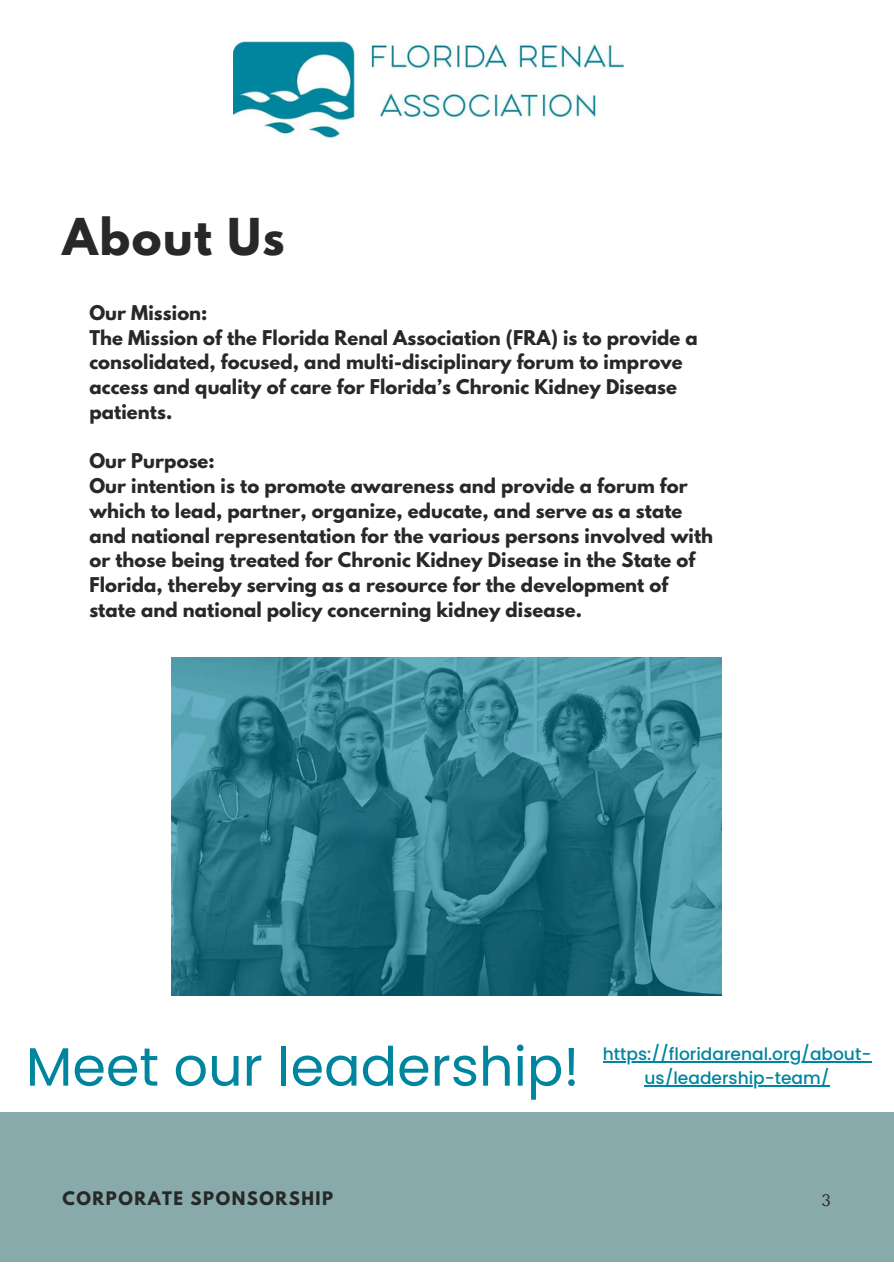
<style>
.page{position:relative;width:894px;height:1264px;background:#fff}
.page>*{position:absolute;margin:0;border:0;box-sizing:border-box;transform-origin:0 0}
.t1{font:54px "Poppins";color:#00859f}
.t2{font:700 45px "League Spartan";letter-spacing:.035em;color:#282828}
.t3{font:700 18px/24.8px "League Spartan";letter-spacing:.005em;color:#282828}
.t4{font:500 17.1px "Poppins";color:#00859f}
.t5{font:700 16.5px "League Spartan";letter-spacing:.09em;color:#282828}
.t6{font:16.5px "Tenor Sans";color:#282828}
</style>
<div class="page">
<div style="left:0;top:1111px;width:893px;height:150px;background:#8aa"></div>
<img style="left:234px;top:41px;width:391px;height:98px">
<img style="left:172px;top:657px;width:549px;height:338px">
<hr style="left:602px;top:1061px;width:269px;height:1px;background:#00859f">
<hr style="left:644px;top:1085px;width:185px;height:1px;background:#00859f">
<p class="t2" style="left:63px;top:214px;width:223px">About Us</p>
<p class="t3" style="left:89px;top:302px;width:120px">Our Mission:</p>
<p class="t3" style="left:89px;top:327px;width:610px">The Mission of the Florida Renal Association (FRA) is to provide a consolidated, focused, and multi-disciplinary forum to improve access and quality of care for Florida’s Chronic Kidney Disease patients.</p>
<p class="t3" style="left:89px;top:451px;width:127px">Our Purpose:</p>
<p class="t3" style="left:89px;top:476px;width:625px">Our intention is to promote awareness and provide a forum for which to lead, partner, organize, educate, and serve as a state and national representation for the various persons involved with or those being treated for Chronic Kidney Disease in the State of Florida, thereby serving as a resource for the development of state and national policy concerning kidney disease.</p>
<h1 class="t1" style="left:26px;top:1028px;width:555px">Meet our leadership!</h1>
<p class="t4" style="left:602px;top:1042px;width:270px">https://floridarenal.org/about-</p>
<h3 class="t4" style="left:644px;top:1065px;width:186px">us/leadership-team/</h3>
<h2 class="t5" style="left:63px;top:1189px;width:272px">CORPORATE SPONSORSHIP</h2>
<p class="t6" style="left:821px;top:1190px;width:11px">3</p>
</div>
